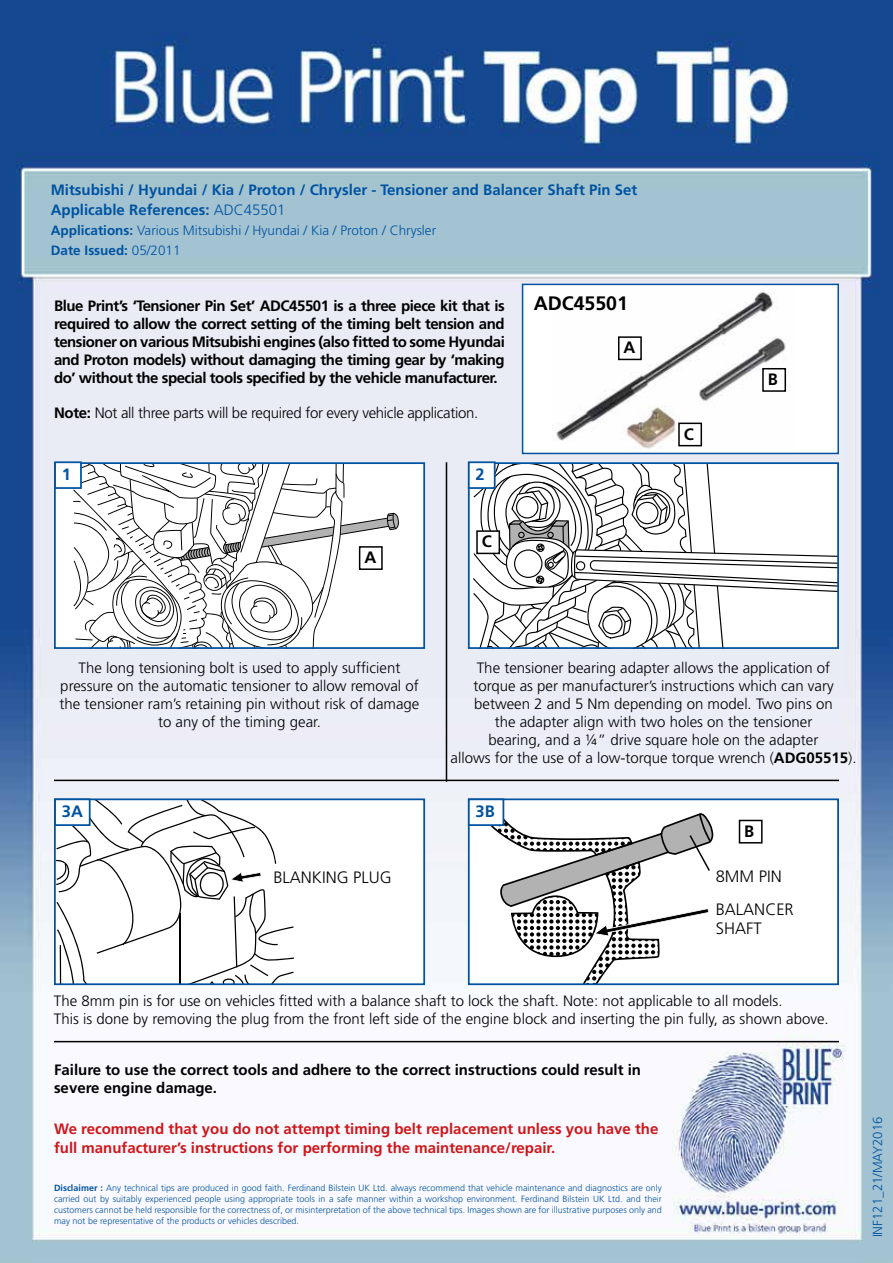
<style>
.page{position:relative;width:893px;height:1263px;background:#fff}
.page>*{position:absolute;margin:0;border:0;box-sizing:border-box;transform-origin:0 0}
.t1{font:700 19.5px "Frutiger";color:#000}
.t2{font:300 16.5px/19.8px "Frutiger";color:#000}
.t3{font:700 16.5px "Frutiger";color:#000}
.t4{font:700 16.5px "Frutiger";color:#0053a1}
.t5{font:300 15px/18px "Frutiger";color:#000;text-align:center}
.t6{font:700 15px/18px "Frutiger";color:#000;text-align:justify}
.t7{font:700 15px/19.8px "Frutiger";color:#cd171a}
.t8{font:700 15px/19.8px "Frutiger";color:#0053a1}
.t9{font:300 15px "Frutiger";letter-spacing:-.02em;color:#000}
.t10{font:300 13.5px/19.8px "Frutiger";color:#0053a1}
.t11{font:300 13.2px "Frutiger";color:#0053a1}
.t12{font:300 9px/10.8px "Frutiger";color:#0053a1;text-align:justify}
.s1{font-weight:300}
.s2{font-weight:700}
</style>
<div class="page">
<img style="left:0;top:0;width:893px;height:1263px">
<div style="left:523px;top:284px;width:315px;height:169px;background:#fff"></div>
<img style="left:556px;top:291px;width:231px;height:158px">
<div style="left:522px;top:284px;width:317px;height:170px;border:2px solid #0053a1"></div>
<svg style="left:472px;top:465px;width:364px;height:181px"></svg>
<div style="left:468px;top:462px;width:371px;height:187px;border:2px solid #0053a1"></div>
<img style="left:716px;top:801px;width:120px;height:181px">
<div style="left:468px;top:798px;width:371px;height:187px;border:2px solid #0053a1"></div>
<img style="left:57px;top:465px;width:365px;height:181px">
<svg style="left:73px;top:465px;width:326px;height:181px"></svg>
<div style="left:54px;top:462px;width:371px;height:187px;border:2px solid #0053a1"></div>
<div style="left:55px;top:799px;width:369px;height:185px;background:#fff"></div>
<svg style="left:57px;top:801px;width:237px;height:181px"></svg>
<div style="left:54px;top:798px;width:371px;height:187px;border:2px solid #0053a1"></div>
<div style="left:619px;top:337px;width:22px;height:22px;background:#fff"></div>
<div style="left:618px;top:336px;width:24px;height:24px;border:2px solid #000"></div>
<div style="left:360px;top:547px;width:22px;height:22px;background:#fff"></div>
<div style="left:359px;top:546px;width:24px;height:24px;border:2px solid #000"></div>
<div style="left:679px;top:423px;width:22px;height:23px;background:#fff"></div>
<div style="left:678px;top:423px;width:24px;height:23px;border:2px solid #000"></div>
<div style="left:477px;top:531px;width:22px;height:22px;background:#fff"></div>
<div style="left:476px;top:530px;width:24px;height:24px;border:2px solid #000"></div>
<div style="left:763px;top:369px;width:22px;height:22px;background:#fff"></div>
<div style="left:762px;top:368px;width:24px;height:24px;border:2px solid #000"></div>
<div style="left:739px;top:820px;width:23px;height:23px;background:#fff"></div>
<div style="left:739px;top:820px;width:24px;height:23px;border:2px solid #000"></div>
<hr style="left:446px;top:462px;width:1px;height:320px;background:#000">
<hr style="left:54px;top:780px;width:785px;height:1px;background:#000">
<hr style="left:54px;top:1041px;width:785px;height:1px;background:#000">
<svg style="left:469px;top:799px;width:247px;height:185px"></svg>
<div style="left:54px;top:461px;width:28px;height:28px;background:#fff;border:2px solid #0053a1"></div>
<div style="left:54px;top:798px;width:37px;height:28px;background:#fff;border:2px solid #0053a1"></div>
<div style="left:468px;top:461px;width:28px;height:28px;background:#fff;border:2px solid #0053a1"></div>
<div style="left:468px;top:798px;width:36px;height:28px;background:#fff;border:2px solid #0053a1"></div>
<p class="t8" style="left:51px;top:180px;width:588px">Mitsubishi / Hyundai / Kia / Proton / Chrysler - Tensioner and Balancer Shaft Pin Set<br>Applicable References: <span class="s1">ADC45501</span></p>
<p class="t10" style="left:51px;top:221px;width:387px"><span class="s2">Applications:</span> Various Mitsubishi / Hyundai / Kia / Proton / Chrysler<br><span class="s2">Date Issued:</span> 05/2011</p>
<p class="t6" style="left:54px;top:297px;width:452px">Blue Print’s ‘Tensioner Pin Set’ ADC45501 is a three piece kit that is required to allow the correct setting of the timing belt tension and tensioner on various Mitsubishi engines (also fitted to some Hyundai and Proton models) without damaging the timing gear by ‘making do’ without the special tools specified by the vehicle manufacturer.</p>
<p class="t9" style="left:54px;top:404px;width:426px"><span class="s2">Note:</span> Not all three parts will be required for every vehicle application.</p>
<p class="t4" style="left:62px;top:464px;width:11px">1</p>
<p class="t3" style="left:364px;top:548px;width:13px">A</p>
<p class="t4" style="left:476px;top:464px;width:11px">2</p>
<p class="t3" style="left:482px;top:532px;width:12px">C</p>
<h1 class="t1" style="left:534px;top:292px;width:96px">ADC45501</h1>
<p class="t3" style="left:623px;top:338px;width:13px">A</p>
<p class="t3" style="left:684px;top:424px;width:12px">C</p>
<p class="t3" style="left:768px;top:370px;width:12px">B</p>
<p class="t5" style="left:60px;top:659px;width:361px">The long tensioning bolt is used to apply sufficient pressure on the automatic tensioner to allow removal of the tensioner ram’s retaining pin without risk of damage to any of the timing gear.</p>
<p class="t5" style="left:450px;top:659px;width:407px">The tensioner bearing adapter allows the application of<br>torque as per manufacturer’s instructions which can vary between 2 and 5 Nm depending on model. Two pins on<br>the adapter align with two holes on the tensioner<br>bearing, and a ¼” drive square hole on the adapter<br>allows for the use of a low-torque torque wrench (<span class="s2">ADG05515</span>).</p>
<p class="t4" style="left:62px;top:801px;width:23px">3A</p>
<p class="t2" style="left:273px;top:868px;width:120px">BLANKING PLUG</p>
<p class="t4" style="left:476px;top:801px;width:21px">3B</p>
<p class="t3" style="left:744px;top:821px;width:12px">B</p>
<p class="t2" style="left:716px;top:867px;width:68px">8MM PIN</p>
<p class="t2" style="left:716px;top:899px;width:79px">BALANCER<br>SHAFT</p>
<p class="t5" style="left:54px;top:992px;width:776px;text-align:left">The 8mm pin is for use on vehicles fitted with a balance shaft to lock the shaft. Note: not applicable to all models.<br>This is done by removing the plug from the front left side of the engine block and inserting the pin fully, as shown above.</p>
<p class="t6" style="left:54px;top:1060px;width:589px">Failure to use the correct tools and adhere to the correct instructions could result in severe engine damage.</p>
<p class="t7" style="left:54px;top:1118px;width:606px">We recommend that you do not attempt timing belt replacement unless you have the full manufacturer’s instructions for performing the maintenance/repair.</p>
<p class="t12" style="left:54px;top:1183px;width:609px"><span class="s2">Disclaimer :</span> Any technical tips are produced in good faith. Ferdinand Bilstein UK Ltd. always recommend that vehicle maintenance and diagnostics are only carried out by suitably experienced people using appropriate tools in a safe manner within a workshop environment. Ferdinand Bilstein UK Ltd. and their customers cannot be held responsible for the correctness of, or misinterpretation of the above technical tips. Images shown are for illustrative purposes only and may not be representative of the products or vehicles described.</p>
<p class="t11" style="left:870px;top:1237px;width:122px;rotate:-90deg">INF121_21/MAY2016</p>
</div>
